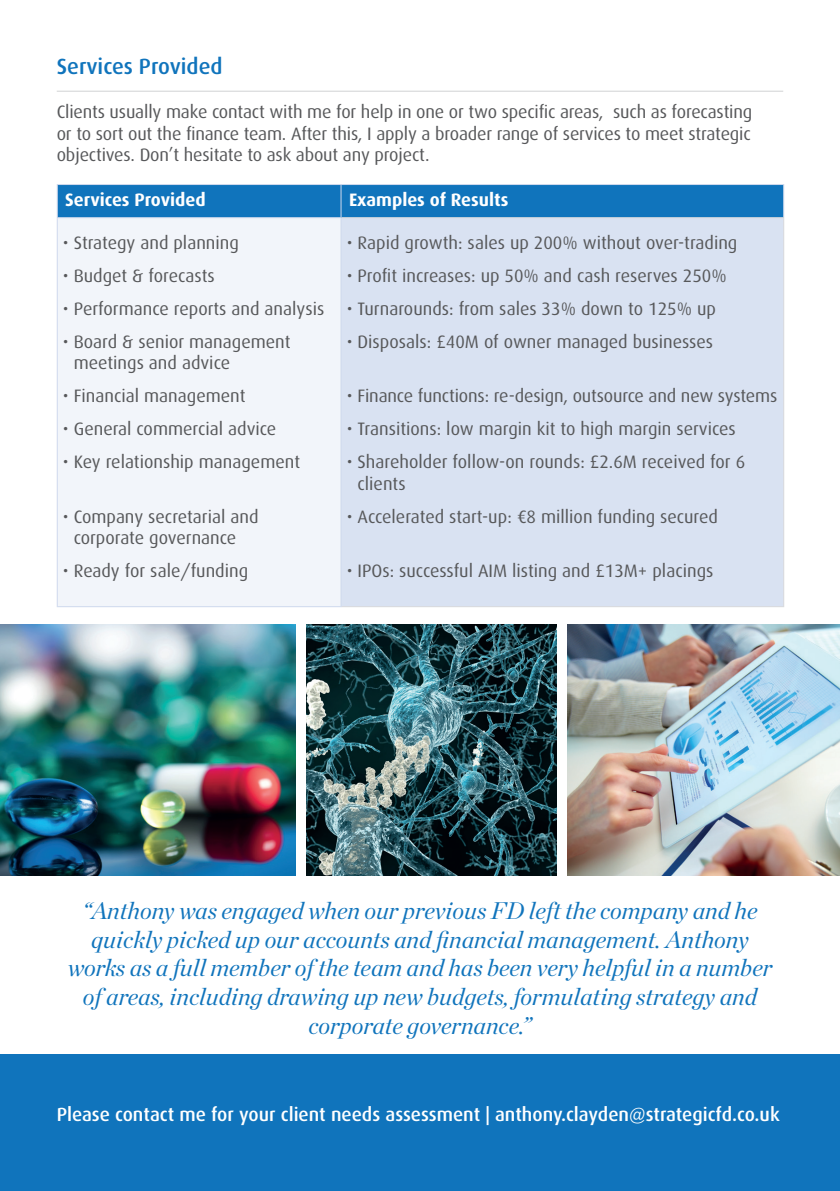
<style>
.page{position:relative;width:840px;height:1191px;background:#fff}
.page>*{position:absolute;margin:0;border:0;box-sizing:border-box;transform-origin:0 0}
.quote{font:italic 24px/28.8px "Chronicle Display";color:#1074bc;text-align:center}
.credit{font:500 22px "Dax";color:#1074bc}
.t1{font:500 19px "Dax";color:#fff}
.quote-2{font:18px/21.6px "Dax";color:#57585a}
.t2{font:700 18px "Dax";color:#fff}
</style>
<div class="page">
<div style="left:0;top:1054px;width:839px;height:137px;background:#1074bc"></div>
<hr style="left:57px;top:91px;width:725px;height:1px;background:#d1d2d4">
<div style="left:58px;top:185px;width:724px;height:32px;background:#1074bc"></div>
<div style="left:57px;top:218px;width:284px;height:388px;background:#f2f5fa"></div>
<div style="left:341px;top:218px;width:442px;height:388px;background:#d9e2f2"></div>
<hr style="left:782px;top:218px;width:1px;height:388px;background:#d9dadc">
<hr style="left:341px;top:606px;width:442px;height:1px;background:#d9dadc">
<hr style="left:57px;top:184px;width:284px;height:1px;background:#cfd9ed">
<hr style="left:57px;top:185px;width:1px;height:32px;background:#cfd9ed">
<hr style="left:341px;top:184px;width:442px;height:1px;background:#cfd9ed">
<hr style="left:340px;top:185px;width:1px;height:32px;background:#cfd9ed">
<hr style="left:782px;top:185px;width:1px;height:32px;background:#cfd9ed">
<hr style="left:341px;top:217px;width:442px;height:1px;background:#d9dadc">
<hr style="left:57px;top:217px;width:284px;height:1px;background:#cfd9ed">
<hr style="left:57px;top:218px;width:1px;height:388px;background:#cfd9ed">
<hr style="left:340px;top:218px;width:1px;height:388px;background:#cfd9ed">
<hr style="left:57px;top:606px;width:284px;height:1px;background:#cfd9ed">
<img style="left:0;top:624px;width:295px;height:251px">
<img style="left:306px;top:624px;width:250px;height:251px">
<img style="left:567px;top:624px;width:272px;height:251px">
<p class="credit" style="left:57px;top:54px;width:167px">Services Provided</p>
<p class="quote-2" style="left:57px;top:101px;width:696px;text-align:justify">Clients usually make contact with me for help in one or two specific areas, such as forecasting or to sort out the finance team. After this, I apply a broader range of services to meet strategic objectives. Don’t hesitate to ask about any project.</p>
<p class="t2" style="left:65px;top:190px;width:142px">Services Provided</p>
<p class="t2" style="left:349px;top:190px;width:161px">Examples of Results</p>
<p class="quote-2" style="left:63px;top:232px;width:177px">• Strategy and planning</p>
<p class="quote-2" style="left:63px;top:265px;width:153px">• Budget &amp; forecasts</p>
<p class="quote-2" style="left:63px;top:298px;width:263px">• Performance reports and analysis</p>
<p class="quote-2" style="left:74px;top:331px;width:218px;text-indent:-11px">• Board &amp; senior management meetings and advice</p>
<p class="quote-2" style="left:63px;top:385px;width:184px">• Financial management</p>
<p class="quote-2" style="left:63px;top:418px;width:215px">• General commercial advice</p>
<p class="quote-2" style="left:63px;top:451px;width:238px">• Key relationship management</p>
<p class="quote-2" style="left:74px;top:505px;width:186px;text-indent:-11px">• Company secretarial and corporate governance</p>
<p class="quote-2" style="left:63px;top:560px;width:187px">• Ready for sale/funding</p>
<p class="quote-2" style="left:346px;top:232px;width:392px">• Rapid growth: sales up 200% without over-trading</p>
<p class="quote-2" style="left:346px;top:265px;width:381px">• Profit increases: up 50% and cash reserves 250%</p>
<p class="quote-2" style="left:346px;top:298px;width:370px">• Turnarounds: from sales 33% down to 125% up</p>
<p class="quote-2" style="left:346px;top:331px;width:368px">• Disposals: £40M of owner managed businesses</p>
<p class="quote-2" style="left:346px;top:385px;width:432px">• Finance functions: re-design, outsource and new systems</p>
<p class="quote-2" style="left:346px;top:418px;width:390px">• Transitions: low margin kit to high margin services</p>
<p class="quote-2" style="left:357px;top:451px;width:389px;text-indent:-11px">• Shareholder follow-on rounds: £2.6M received for 6 clients</p>
<p class="quote-2" style="left:346px;top:505px;width:372px">• Accelerated start-up: €8 million funding secured</p>
<p class="quote-2" style="left:346px;top:560px;width:368px">• IPOs: successful AIM listing and £13M+ placings</p>
<p class="quote" style="left:68px;top:894px;width:705px">“Anthony was engaged when our previous FD left the company and he quickly picked up our accounts and financial management. Anthony works as a full member of the team and has been very helpful in a number of areas, including drawing up new budgets, formulating strategy and corporate governance.”</p>
<p class="t1" style="left:57px;top:1103px;width:724px">Please contact me for your client needs assessment | anthony.clayden@strategicfd.co.uk</p>
</div>
